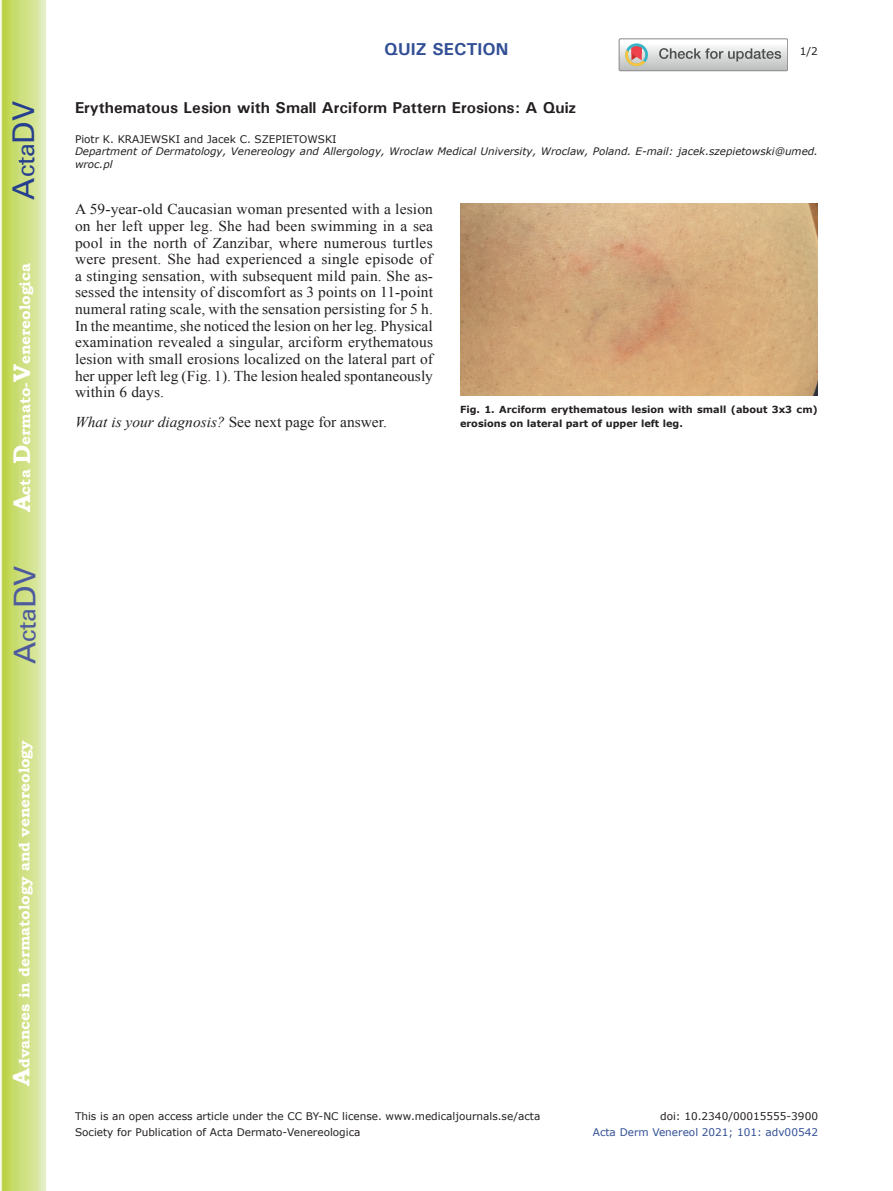
<style>
.page{position:relative;width:893px;height:1191px;background:#fff}
.page>*{position:absolute;margin:0;border:0;box-sizing:border-box;transform-origin:0 0}
.t1{font:30px "Univers";color:#4d5a9e}
.t2{font:30px "Univers";color:#253f8e}
.t3{font:700 17.25px "Univers";color:#324f95}
.t4{font:700 15.75px "Univers";color:#231f20}
.t5{font:15px/16.6px "Times New Roman";color:#231f20;text-align:justify}
.t6{font:700 15px "Bookman Old Style";color:#fff}
.t7{font:10.5px "Verdana";color:#231f20}
.t8{font:10.5px "Verdana";color:#324f95}
.t9{font:italic 10.35px/12.8px "Verdana";color:#231f20}
.t10{font:700 9.75px/13.5px "Verdana";color:#231f20}
.s1{font-size:24px}
.s2{font-style:italic}
</style>
<div class="page">
<svg style="left:1px;top:0;width:45px;height:1191px;background:#cfe084"></svg>
<svg style="left:619px;top:39px;width:169px;height:32px"></svg>
<img style="left:460px;top:204px;width:358px;height:191px">
<h1 class="t2" style="left:6px;top:199px;width:100px;rotate:-90deg">A<span class="s1">cta</span>DV</h1>
<p class="t6" style="left:16px;top:512px;width:251px;rotate:-90deg"><span class="s1">A</span>cta <span class="s1">D</span>ermato-<span class="s1">V</span>enereologica</p>
<h1 class="t1" style="left:7px;top:664px;width:100px;rotate:-90deg">A<span class="s1">cta</span>DV</h1>
<p class="t6" style="left:15px;top:1086px;width:347px;rotate:-90deg"><span class="s1">A</span>dvances in dermatology and venereology</p>
<p class="t3" style="left:384px;top:38px;width:126px">QUIZ SECTION</p>
<p class="t7" style="left:800px;top:44px;width:20px">1/2</p>
<p class="t4" style="left:75px;top:97px;width:503px">Erythematous Lesion with Small Arciform Pattern Erosions: A Quiz</p>
<p class="t7" style="left:75px;top:132px;width:263px">Piotr K. KRAJEWSKI and Jacek C. SZEPIETOWSKI</p>
<p class="t9" style="left:75px;top:145px;width:744px">Department of Dermatology, Venereology and Allergology, Wroclaw Medical University, Wroclaw, Poland. E-mail: jacek.szepietowski@umed. wroc.pl</p>
<p class="t5" style="left:75px;top:201px;width:360px">A 59-year-old Caucasian woman presented with a lesion on her left upper leg. She had been swimming in a sea pool in the north of Zanzibar, where numerous turtles were present. She had experienced a single episode of a stinging sensation, with subsequent mild pain. She as&shy;sessed the intensity of discomfort as 3 points on 11-point numeral rating scale, with the sensation persisting for 5 h.<br>In the meantime, she noticed the lesion on her leg. Physical examination revealed a singular, arciform erythematous lesion with small erosions localized on the lateral part of her upper left leg (Fig. 1). The lesion healed spontaneously within 6 days.</p>
<p class="t5" style="left:75px;top:413px;width:313px"><span class="s2">What is your diagnosis?</span> See next page for answer.</p>
<p class="t10" style="left:460px;top:403px;width:359px">Fig. 1. Arciform erythematous lesion with small (about 3x3 cm) erosions on lateral part of upper left leg.</p>
<p class="t7" style="left:75px;top:1109px;width:467px">This is an open access article under the CC BY-NC license. www.medicaljournals.se/acta</p>
<p class="t7" style="left:660px;top:1109px;width:159px">doi: 10.2340/00015555-3900</p>
<p class="t7" style="left:75px;top:1125px;width:287px">Society for Publication of Acta Dermato-Venereologica</p>
<p class="t8" style="left:593px;top:1125px;width:227px">Acta Derm Venereol 2021; 101: adv00542</p>
</div>
